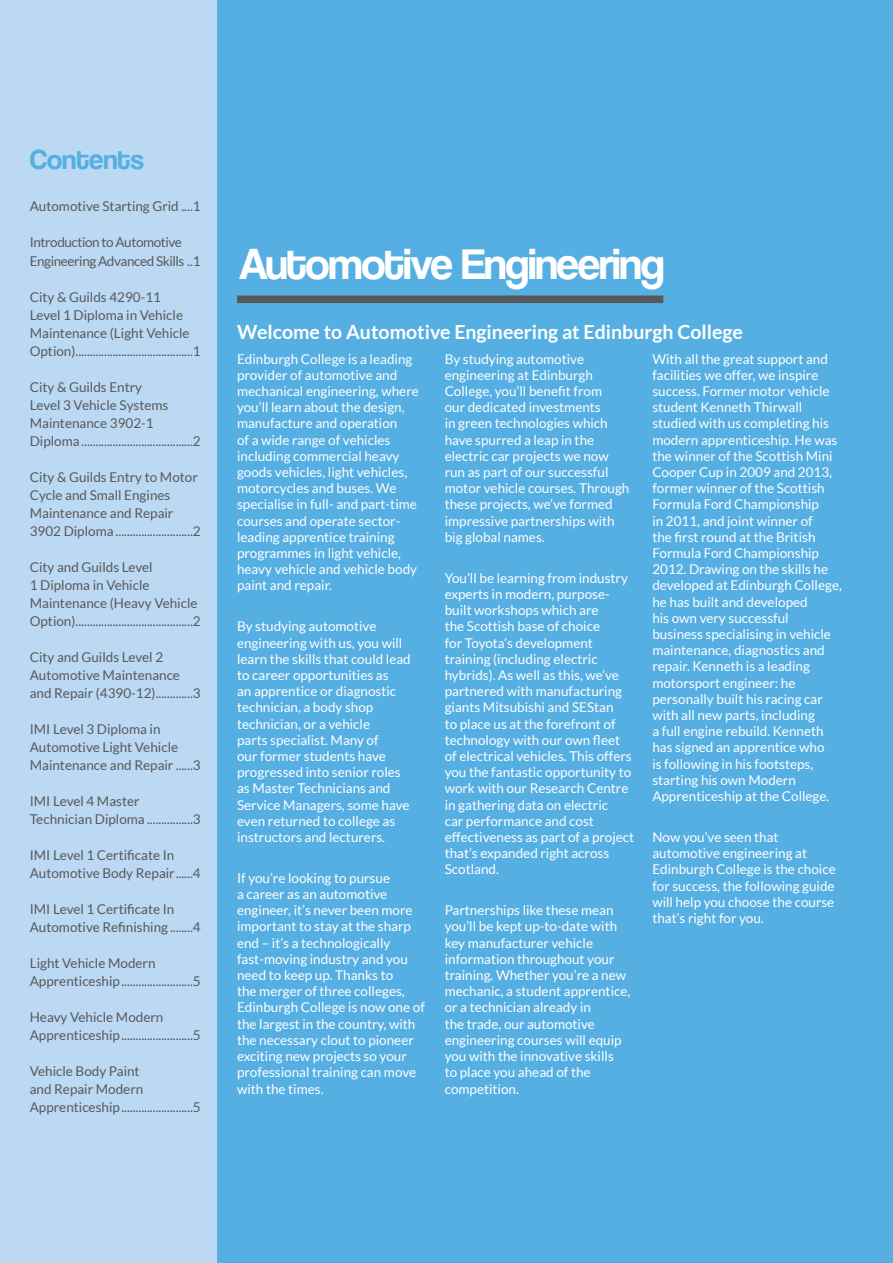
<style>
.page{position:relative;width:893px;height:1263px;background:#55afe2}
.page>*{position:absolute;margin:0;border:0;box-sizing:border-box;transform-origin:0 0}
.t1{font:45px "Coolvetica Rg";letter-spacing:-.025em;color:#fff}
.t2{font:28.5px "Coolvetica Rg";color:#55afe2}
.t3{font:700 19.5px "Lato";color:#fff}
.t4{font:13.5px/16.2px "Lato";color:#fff}
.t5{font:13.5px/18px "Lato";color:#58595b}
.t6{font:13.5px/18.8px "Lato";letter-spacing:-.03em;color:#58595b}
</style>
<div class="page">
<div style="left:0;top:0;width:217px;height:1263px;background:#bbd9f2"></div>
<div style="left:237px;top:295px;width:426px;height:8px;background:#58595b"></div>
<h2 class="t2" style="left:30px;top:142px;width:115px">Contents</h2>
<p class="t5" style="left:30px;top:197px;width:173px">Automotive Starting Grid ....1</p>
<p class="t6" style="left:30px;top:233px;width:172px">Introduction to Automotive<br>Engineering Advanced Skills ..1</p>
<p class="t5" style="left:30px;top:288px;width:173px">City &amp; Guilds 4290-11<br>Level 1 Diploma in Vehicle Maintenance (Light Vehicle Option).........................................1</p>
<p class="t5" style="left:30px;top:378px;width:173px">City &amp; Guilds Entry<br>Level 3 Vehicle Systems<br>Maintenance 3902-1<br>Diploma.......................................2</p>
<p class="t5" style="left:30px;top:468px;width:173px">City &amp; Guilds Entry to Motor<br>Cycle and Small Engines<br>Maintenance and Repair<br>3902 Diploma ...........................2</p>
<p class="t5" style="left:30px;top:558px;width:173px">City and Guilds Level<br>1 Diploma in Vehicle<br>Maintenance (Heavy Vehicle<br>Option).........................................2</p>
<p class="t5" style="left:30px;top:648px;width:173px">City and Guilds Level 2<br>Automotive Maintenance and Repair (4390-12).............3</p>
<p class="t5" style="left:30px;top:720px;width:173px">IMI Level 3 Diploma in<br>Automotive Light Vehicle<br>Maintenance and Repair ......3</p>
<p class="t5" style="left:30px;top:792px;width:173px">IMI Level 4 Master<br>Technician Diploma ................3</p>
<p class="t5" style="left:30px;top:846px;width:173px">IMI Level 1 Certificate In<br>Automotive Body Repair......4</p>
<p class="t5" style="left:30px;top:900px;width:173px">IMI Level 1 Certificate In<br>Automotive Refinishing ........4</p>
<p class="t5" style="left:30px;top:954px;width:173px">Light Vehicle Modern<br>Apprenticeship.........................5</p>
<p class="t5" style="left:30px;top:1008px;width:173px">Heavy Vehicle Modern<br>Apprenticeship.........................5</p>
<p class="t5" style="left:30px;top:1062px;width:173px">Vehicle Body Paint<br>and Repair Modern<br>Apprenticeship.........................5</p>
<h1 class="t1" style="left:239px;top:237px;width:427px">Automotive Engineering</h1>
<h3 class="t3" style="left:237px;top:321px;width:507px">Welcome to Automotive Engineering at Edinburgh College</h3>
<p class="t4" style="left:237px;top:350px;width:183px">Edinburgh College is a leading provider of automotive and mechanical engineering, where you’ll learn about the design, manufacture and operation<br>of a wide range of vehicles including commercial heavy goods vehicles, light vehicles, motorcycles and buses. We specialise in full- and part-time courses and operate sector&shy;leading apprentice training programmes in light vehicle, heavy vehicle and vehicle body paint and repair.</p>
<p class="t4" style="left:237px;top:618px;width:175px">By studying automotive engineering with us, you will learn the skills that could lead to career opportunities as<br>an apprentice or diagnostic technician, a body shop technician, or a vehicle<br>parts specialist. Many of<br>our former students have progressed into senior roles as Master Technicians and<br>Service Managers, some have even returned to college as instructors and lecturers.</p>
<p class="t4" style="left:237px;top:870px;width:189px">If you’re looking to pursue<br>a career as an automotive engineer, it’s never been more important to stay at the sharp end – it’s a technologically fast-moving industry and you need to keep up. Thanks to<br>the merger of three colleges,<br>Edinburgh College is now one of the largest in the country, with the necessary clout to pioneer exciting new projects so your professional training can move with the times.</p>
<p class="t4" style="left:445px;top:350px;width:186px">By studying automotive engineering at Edinburgh<br>College, you’ll benefit from<br>our dedicated investments<br>in green technologies which have spurred a leap in the electric car projects we now run as part of our successful motor vehicle courses. Through these projects, we’ve formed impressive partnerships with big global names.</p>
<p class="t4" style="left:445px;top:570px;width:191px">You’ll be learning from industry experts in modern, purpose&shy;built workshops which are<br>the Scottish base of choice<br>for Toyota’s development training (including electric hybrids). As well as this, we’ve partnered with manufacturing giants Mitsubishi and SEStan<br>to place us at the forefront of technology with our own fleet of electrical vehicles. This offers you the fantastic opportunity to work with our Research Centre in gathering data on electric<br>car performance and cost effectiveness as part of a project that’s expanded right across<br>Scotland.</p>
<p class="t4" style="left:445px;top:902px;width:187px">Partnerships like these mean you’ll be kept up-to-date with key manufacturer vehicle information throughout your training. Whether you’re a new mechanic, a student apprentice, or a technician already in<br>the trade, our automotive engineering courses will equip you with the innovative skills<br>to place you ahead of the competition.</p>
<p class="t4" style="left:652px;top:350px;width:191px">With all the great support and facilities we offer, we inspire success. Former motor vehicle student Kenneth Thirwall studied with us completing his modern apprenticeship. He was the winner of the Scottish Mini<br>Cooper Cup in 2009 and 2013, former winner of the Scottish<br>Formula Ford Championship<br>in 2011, and joint winner of<br>the first round at the British<br>Formula Ford Championship<br>2012. Drawing on the skills he developed at Edinburgh College, he has built and developed<br>his own very successful business specialising in vehicle maintenance, diagnostics and repair. Kenneth is a leading motorsport engineer: he personally built his racing car with all new parts, including<br>a full engine rebuild. Kenneth has signed an apprentice who<br>is following in his footsteps, starting his own Modern<br>Apprenticeship at the College.</p>
<p class="t4" style="left:652px;top:829px;width:185px">Now you’ve seen that automotive engineering at<br>Edinburgh College is the choice for success, the following guide will help you choose the course that’s right for you.</p>
</div>
